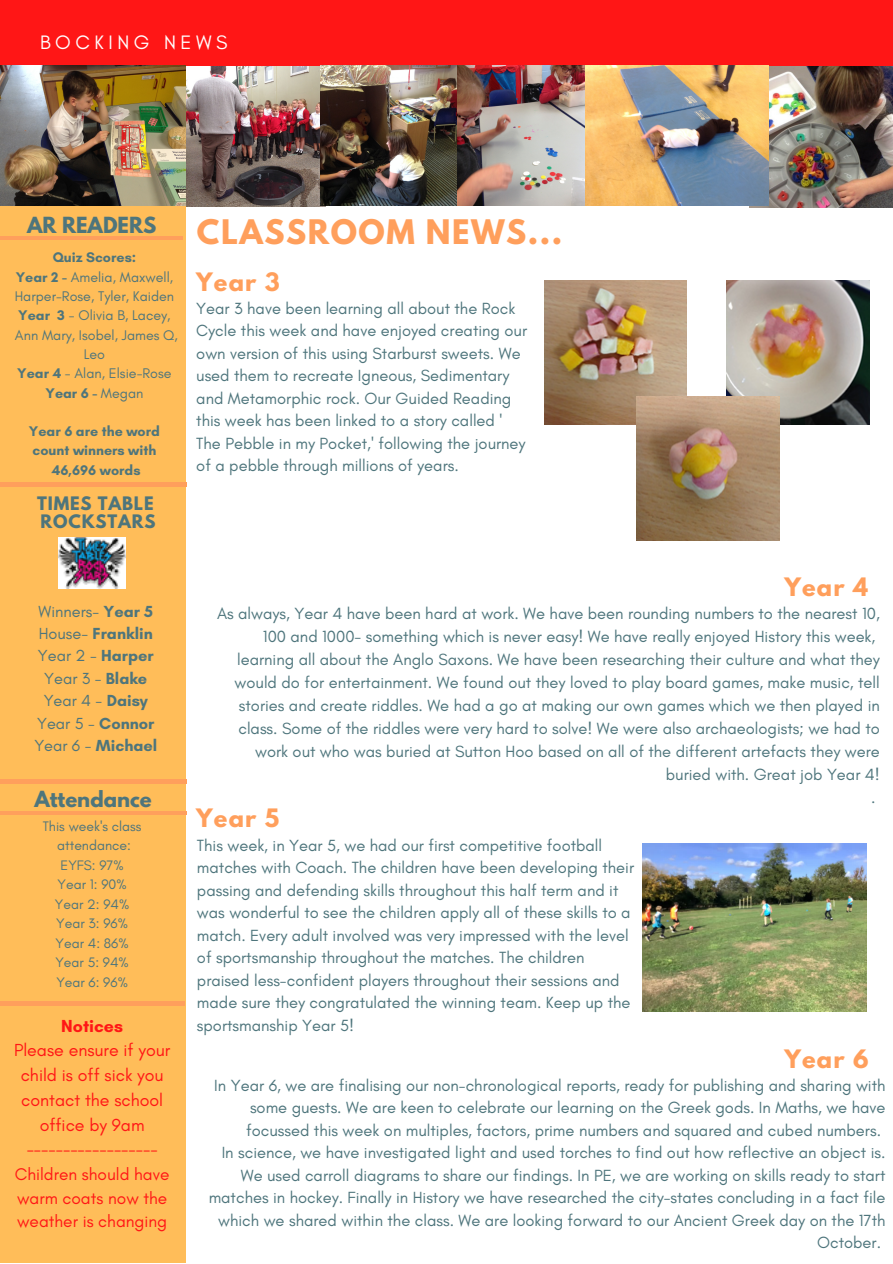
<style>
.page{position:relative;width:893px;height:1264px;background:#fff}
.page>*{position:absolute;margin:0;border:0;box-sizing:border-box;transform-origin:0 0}
.t1{font:700 30px "League Spartan";letter-spacing:.05em;color:#ff9f5c}
.t2{font:700 22.5px "League Spartan";letter-spacing:.05em;color:#ff9f5c}
.t3{font:19.8px "Glacial Indifference";letter-spacing:.23em;color:#fff}
.t4{font:700 19.65px "League Spartan";color:#4e757c}
.t5{font:17.7px/24.8px "Glacial Indifference";color:#ff1616;text-align:center}
.t6{font:700 17.7px "Glacial Indifference";color:#ff1616}
.t7{font:17.25px/23.5px "Glacial Indifference";color:#ff1616}
.t8{font:16.5px/22.5px "Glacial Indifference";color:#4e757c;text-align:right}
.t9{font:700 16.5px/18px "League Spartan";letter-spacing:.05em;color:#4e757c}
.t10{font:16.35px/22.5px "Glacial Indifference";color:#4e757c;text-align:center}
.t11{font:14.25px/19.4px "Glacial Indifference";color:#4e757c;text-align:center}
.t12{font:700 14.25px/19.4px "Glacial Indifference";color:#4e757c;text-align:center}
.t13{font:13.95px/19.5px "Glacial Indifference";color:#4e757c;text-align:center}
.s1{font-weight:700}
</style>
<div class="page">
<div style="left:0;top:0;width:892px;height:66px;background:#ff1616"></div>
<img style="left:0;top:65px;width:185px;height:141px">
<img style="left:321px;top:65px;width:447px;height:141px">
<img style="left:707px;top:102px;width:42px;height:67px">
<img style="left:186px;top:67px;width:139px;height:139px">
<img style="left:749px;top:67px;width:143px;height:140px">
<div style="left:0;top:206px;width:186px;height:1056px;background:#ffbd59"></div>
<hr style="left:0;top:236px;width:183px;height:4px;background:#ff9f5c">
<hr style="left:0;top:779px;width:186px;height:4px;background:#ff9f5c">
<img style="left:59px;top:537px;width:66px;height:51px">
<hr style="left:0;top:1001px;width:184px;height:4px;background:#ff9f5c">
<hr style="left:0;top:483px;width:186px;height:3px;background:#ff9f5c">
<hr style="left:0;top:811px;width:186px;height:3px;background:#ff9f5c">
<img style="left:544px;top:280px;width:142px;height:144px">
<img style="left:726px;top:280px;width:143px;height:144px">
<img style="left:642px;top:843px;width:224px;height:168px">
<img style="left:636px;top:396px;width:143px;height:144px">
<p class="t3" style="left:40px;top:30px;width:189px">BOCKING NEWS</p>
<p class="t4" style="left:27px;top:216px;width:131px">AR READERS</p>
<p class="t11" style="left:15px;top:248px;width:164px"><span class="s1">Quiz Scores:<br>Year 2 -</span> Amelia, Maxwell,<br>Harper-Rose, Tyler, Kaiden<br><span class="s1">Year 3</span> - Olivia B, Lacey,<br>Ann Mary, Isobel, James Q,<br>Leo<br><span class="s1">Year 4</span> - Alan, Elsie-Rose<br><span class="s1">Year 6 -</span> Megan</p>
<p class="t12" style="left:29px;top:421px;width:132px">Year 6 are the word count winners with<br>46,696 words</p>
<p class="t9" style="left:37px;top:497px;width:120px">TIMES TABLE<br>ROCKSTARS</p>
<h1 class="t1" style="left:197px;top:217px;width:366px">CLASSROOM NEWS...</h1>
<h2 class="t2" style="left:196px;top:271px;width:85px">Year 3</h2>
<p class="t8" style="left:196px;top:297px;width:332px;text-align:left">Year 3 have been learning all about the Rock Cycle this week and have enjoyed creating our own version of this using Starburst sweets. We used them to recreate Igneous, Sedimentary and Metamorphic rock. Our Guided Reading this week has been linked to a story called ' The Pebble in my Pocket,' following the journey of a pebble through millions of years.</p>
<p class="t10" style="left:34px;top:599px;width:124px">Winners- <span class="s1">Year 5<br></span>House- <span class="s1">Franklin<br></span>Year 2 - <span class="s1">Harper<br></span>Year 3 - <span class="s1">Blake<br></span>Year 4 - <span class="s1">Daisy<br></span>Year 5 - <span class="s1">Connor<br></span>Year 6 - <span class="s1">Michael</span></p>
<p class="t4" style="left:34px;top:788px;width:119px">Attendance</p>
<p class="t13" style="left:43px;top:816px;width:100px">This week's class attendance:<br>EYFS: 97%<br>Year 1: 90%<br>Year 2: 94%<br>Year 3: 96%<br>Year 4: 86%<br>Year 5: 94%<br>Year 6: 96%</p>
<p class="t6" style="left:61px;top:1014px;width:63px">Notices</p>
<p class="t5" style="left:14px;top:1037px;width:158px">Please ensure if your child is off sick you contact the school office by 9am ------------------</p>
<p class="t7" style="left:15px;top:1162px;width:156px">Children should have warm coats now the weather is changing</p>
<h2 class="t2" style="left:784px;top:575px;width:85px">Year 4</h2>
<p class="t8" style="left:217px;top:601px;width:664px;line-height:23.1px">As always, Year 4 have been hard at work. We have been rounding numbers to the nearest 10, 100 and 1000- something which is never easy! We have really enjoyed History this week, learning all about the Anglo Saxons. We have been researching their culture and what they would do for entertainment. We found out they loved to play board games, make music, tell stories and create riddles. We had a go at making our own games which we then played in class. Some of the riddles were very hard to solve! We were also archaeologists; we had to work out who was buried at Sutton Hoo based on all of the different artefacts they were buried with. Great job Year 4!<br>.</p>
<p class="t8" style="left:197px;top:833px;width:438px;text-align:left">This week, in Year 5, we had our first competitive football matches with Coach. The children have been developing their passing and defending skills throughout this half term and it was wonderful to see the children apply all of these skills to a match. Every adult involved was very impressed with the level of sportsmanship throughout the matches. The children praised less-confident players throughout their sessions and made sure they congratulated the winning team. Keep up the sportsmanship Year 5!</p>
<h2 class="t2" style="left:196px;top:806px;width:84px">Year 5</h2>
<h2 class="t2" style="left:784px;top:1048px;width:85px">Year 6</h2>
<p class="t8" style="left:209px;top:1073px;width:678px">In Year 6, we are finalising our non-chronological reports, ready for publishing and sharing with some guests. We are keen to celebrate our learning on the Greek gods. In Maths, we have focussed this week on multiples, factors, prime numbers and squared and cubed numbers.<br>In science, we have investigated light and used torches to find out how reflective an object is.<br>We used carroll diagrams to share our findings. In PE, we are working on skills ready to start matches in hockey. Finally in History we have researched the city-states concluding in a fact file which we shared within the class. We are looking forward to our Ancient Greek day on the 17th October.</p>
</div>
